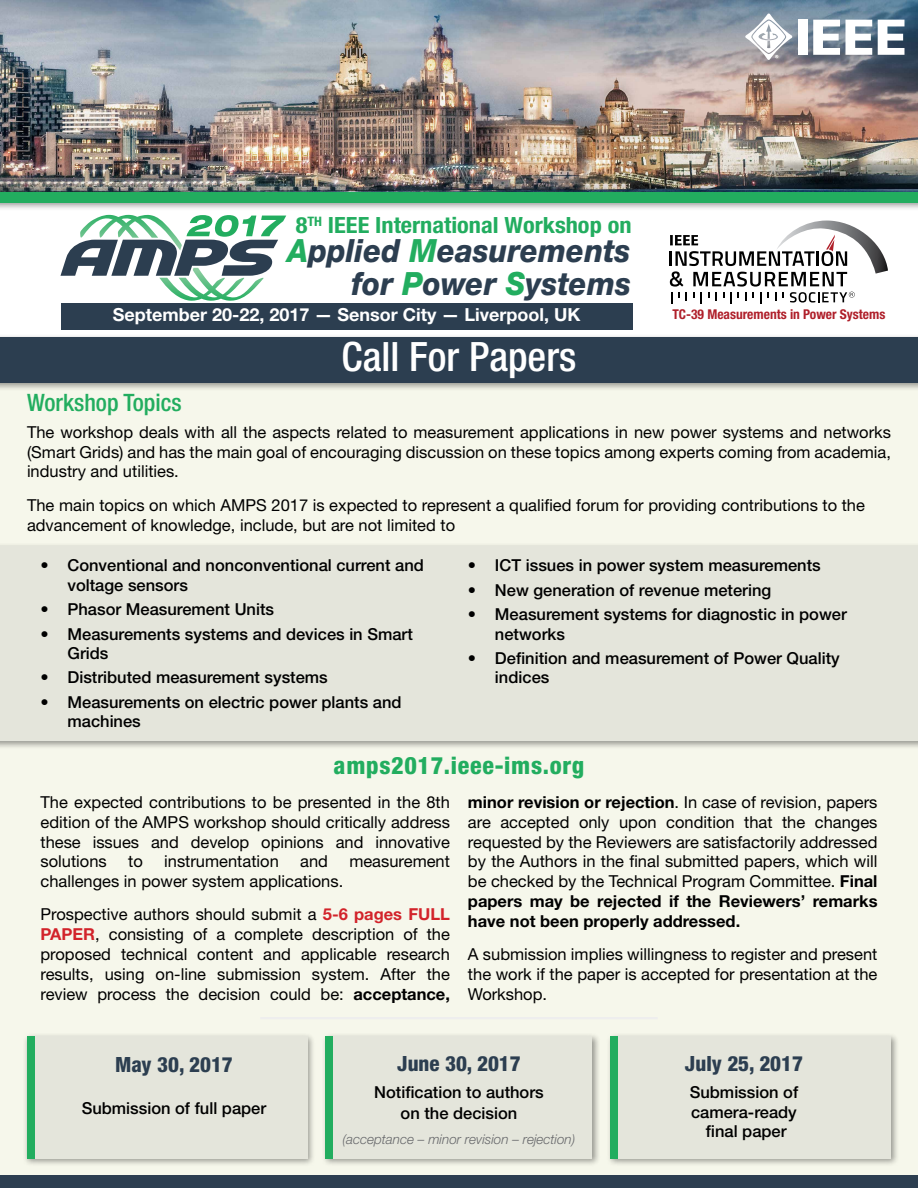
<style>
.page{position:relative;width:918px;height:1188px;background:#fff}
.page>*{position:absolute;margin:0;border:0;box-sizing:border-box;transform-origin:0 0}
.t1{font:500 condensed 40.5px "Helvetica Neue LT Std";color:#fff}
.t2{font:italic 800 32.1px/32.4px "Helvetica Neue LT Std";color:#2c3e50;text-align:right;scale:.93 1}
.t3{font:800 condensed 24px "Helvetica Neue LT Std";letter-spacing:.03em;color:#22ad5f}
.t4{font:500 condensed 24px "Helvetica Neue LT Std";color:#22ad5f}
.t5{font:700 condensed 22.35px "Helvetica Neue LT Std";color:#22ad5f;scale:1.09 1}
.t6{font:800 condensed 21px "Helvetica Neue LT Std";color:#2c3e50}
.t7{font:700 18px "Helvetica Neue LT Std";color:#fff}
.t8{font:16.5px/19.8px "Helvetica Neue LT Std";color:#000;text-align:justify}
.t9{font:500 16.5px/19.8px "Helvetica Neue LT Std";color:#000}
.t10{font:italic 300 13.5px "Helvetica Neue LT Std";color:#67686b}
.t11{font:700 condensed 13.5px "Helvetica Neue LT Std";color:#af1f2a}
.s1{color:#22ad5f}
.s2{font-weight:700;color:#d2232a}
.s3{font-weight:700}
</style>
<div class="page">
<div style="left:61px;top:303px;width:571px;height:27px;background:#2c3e50"></div>
<div style="left:0;top:358px;width:918px;height:830px;background:#f6f7eb"></div>
<div style="left:0;top:542px;width:918px;height:208px;background:#000;opacity:.39"></div>
<div style="left:0;top:546px;width:918px;height:195px;background:#e4e5db"></div>
<div style="left:23px;top:1032px;width:293px;height:135px;background:#000;opacity:.39"></div>
<div style="left:27px;top:1036px;width:281px;height:122px;background:#e4e5db"></div>
<div style="left:322px;top:1032px;width:279px;height:135px;background:#000;opacity:.39"></div>
<div style="left:326px;top:1036px;width:266px;height:122px;background:#e4e5db"></div>
<div style="left:326px;top:1036px;width:7px;height:122px;background:#22ad5f"></div>
<div style="left:607px;top:1032px;width:292px;height:135px;background:#000;opacity:.39"></div>
<div style="left:610px;top:1036px;width:281px;height:122px;background:#e4e5db"></div>
<div style="left:610px;top:1036px;width:8px;height:122px;background:#22ad5f"></div>
<div style="left:27px;top:1036px;width:8px;height:122px;background:#22ad5f"></div>
<div style="left:0;top:334px;width:918px;height:57px;background:#000;opacity:.39"></div>
<div style="left:0;top:338px;width:918px;height:45px;background:#2c3e50"></div>
<img style="left:0;top:0;width:918px;height:188px">
<svg style="left:60px;top:214px;width:226px;height:87px"></svg>
<div style="left:798px;top:20px;width:10px;height:35px;background:#fff"></div>
<svg style="left:813px;top:20px;width:59px;height:35px"></svg>
<svg style="left:878px;top:20px;width:26px;height:35px"></svg>
<svg style="left:745px;top:13px;width:47px;height:47px"></svg>
<div style="left:0;top:188px;width:918px;height:23px;background:#000;opacity:.39"></div>
<div style="left:0;top:192px;width:918px;height:11px;background:#22ad5f"></div>
<div style="left:0;top:1176px;width:918px;height:12px;background:#2c3e50"></div>
<hr style="left:260px;top:1017px;width:398px;height:2px;background:#eee">
<svg style="left:670px;top:221px;width:218px;height:82px"></svg>
<h3 class="t5" style="left:296px;top:212px;width:310px">8<sup>TH</sup> IEEE International Workshop on</h3>
<h2 class="t2" style="left:288px;top:235px;width:371px"><span class="s1">A</span>pplied <span class="s1">M</span>easurements for <span class="s1">P</span>ower <span class="s1">S</span>ystems</h2>
<p class="t7" style="left:113px;top:304px;width:469px">September 20-22, 2017 — Sensor City — Liverpool, UK</p>
<p class="t11" style="left:672px;top:306px;width:214px">TC-39 Measurements in Power Systems</p>
<h1 class="t1" style="left:342px;top:332px;width:236px">Call For Papers</h1>
<h3 class="t4" style="left:27px;top:389px;width:156px">Workshop Topics</h3>
<p class="t8" style="left:27px;top:422px;width:866px">The workshop deals with all the aspects related to measurement applications in new power systems and networks (Smart Grids) and has the main goal of encouraging discussion on these topics among experts coming from academia, industry and utilities.</p>
<p class="t8" style="left:27px;top:495px;width:840px">The main topics on which AMPS 2017 is expected to represent a qualified forum for providing contributions to the advancement of knowledge, include, but are not limited to</p>
<p class="t9" style="left:67px;top:556px;width:358px;text-indent:-27px">• Conventional and nonconventional current and voltage sensors</p>
<p class="t9" style="left:40px;top:599px;width:235px">• Phasor Measurement Units</p>
<p class="t9" style="left:67px;top:624px;width:347px;text-indent:-27px">• Measurements systems and devices in Smart<br>Grids</p>
<p class="t9" style="left:40px;top:667px;width:289px">• Distributed measurement systems</p>
<p class="t9" style="left:67px;top:692px;width:336px;text-indent:-27px">• Measurements on electric power plants and machines</p>
<p class="t9" style="left:468px;top:556px;width:354px">• ICT issues in power system measurements</p>
<p class="t9" style="left:468px;top:580px;width:305px">• New generation of revenue metering</p>
<p class="t9" style="left:495px;top:604px;width:353px;text-indent:-27px">• Measurement systems for diagnostic in power networks</p>
<p class="t9" style="left:495px;top:648px;width:346px;text-indent:-27px">• Definition and measurement of Power Quality indices</p>
<h3 class="t3" style="left:334px;top:751px;width:252px">amps2017.ieee-ims.org</h3>
<p class="t8" style="left:40px;top:792px;width:411px">The expected contributions to be presented in the 8th edition of the AMPS workshop should critically address these issues and develop opinions and innovative solutions</p>
<p class="t8" style="left:128px;top:851px;width:16px">to</p>
<p class="t8" style="left:164px;top:851px;width:116px">instrumentation</p>
<p class="t8" style="left:300px;top:851px;width:29px">and</p>
<p class="t8" style="left:349px;top:851px;width:102px">measurement</p>
<p class="t8" style="left:40px;top:864px;width:411px;line-height:33.3px">challenges in power system applications.<br>Prospective authors should submit a <span class="s2">5-6 pages FULL</span></p>
<p class="t8" style="left:40px;top:924px;width:411px"><span class="s2">PAPER</span>, consisting of a complete description of the proposed technical content and applicable research results, using on-line submission system. After the review process the decision could be: <span class="s3">acceptance,</span></p>
<p class="t8" style="left:468px;top:792px;width:411px"><span class="s3">minor revision or rejection</span>. In case of revision, papers are accepted only upon condition that the changes requested by the Reviewers are satisfactorily addressed by the Authors in the final submitted papers, which will be checked by the Technical Program Committee. <span class="s3">Final papers may be rejected if the Reviewers’ remarks have not been properly addressed.</span></p>
<p class="t8" style="left:468px;top:944px;width:411px">A submission implies willingness to register and present the work if the paper is accepted for presentation at the Workshop.</p>
<p class="t6" style="left:115px;top:1052px;width:119px">May 30, 2017</p>
<p class="t9" style="left:82px;top:1098px;width:186px">Submission of full paper</p>
<p class="t6" style="left:397px;top:1051px;width:125px">June 30, 2017</p>
<p class="t9" style="left:374px;top:1081px;width:171px;line-height:21.6px;text-align:center">Notification to authors on the decision</p>
<p class="t10" style="left:343px;top:1131px;width:234px">(acceptance – minor revision – rejection)</p>
<p class="t6" style="left:685px;top:1051px;width:120px">July 25, 2017</p>
<p class="t9" style="left:690px;top:1082px;width:110px;text-align:center">Submission of camera-ready final paper</p>
</div>
